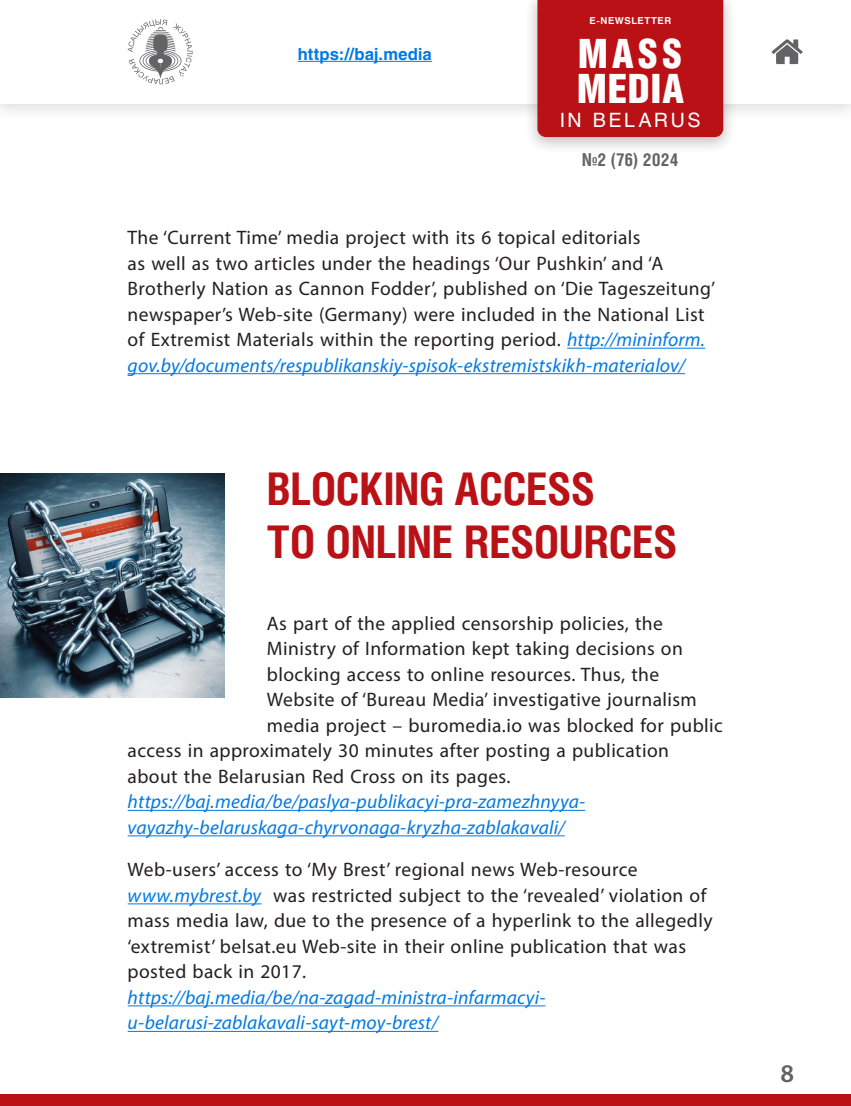
<style>
.page{position:relative;width:851px;height:1106px;background:#fff}
.page>*{position:absolute;margin:0;border:0;box-sizing:border-box;transform-origin:0 0}
.t1{font:700 45px/52.5px "Helios Cond C";letter-spacing:-.005em;color:#b91115}
.t2{font:40.5px/35.2px "Helios Cond Black C";letter-spacing:.025em;color:#fff}
.t3{font:600 25.5px "Myriad Pro";color:#636366}
.t4{font:19.5px/25.5px "Myriad Pro";letter-spacing:.02em;color:#231f20}
.t5{font:italic 19.5px/25.5px "Myriad Pro";letter-spacing:.01em;color:#007ae5}
.t6{font:19.5px "Helios C";letter-spacing:.14em;color:#fff}
.t7{font:700 17.85px "Helios Cond C";color:#636366}
.t8{font:700 16.5px "Helios C";letter-spacing:.005em;color:#007ae5}
.t9{font:700 9.45px "Helios C";letter-spacing:.06em;color:#fff}
.s1{font-style:italic;color:#007ae5}
</style>
<div class="page">
<div style="left:0;top:1094px;width:850px;height:12px;background:#b91115"></div>
<hr style="left:567px;top:348px;width:138px;height:1px;background:#007ae5">
<hr style="left:128px;top:373px;width:557px;height:1px;background:#007ae5">
<hr style="left:128px;top:810px;width:457px;height:1px;background:#007ae5">
<hr style="left:128px;top:835px;width:436px;height:1px;background:#007ae5">
<hr style="left:128px;top:903px;width:133px;height:1px;background:#007ae5">
<hr style="left:128px;top:1005px;width:417px;height:1px;background:#007ae5">
<hr style="left:128px;top:1030px;width:310px;height:1px;background:#007ae5">
<img style="left:0;top:473px;width:224px;height:225px">
<div style="left:0;top:0;width:850px;height:122px;background:#231f20;opacity:.15"></div>
<div style="left:0;top:0;width:850px;height:103px;background:#fff"></div>
<svg style="left:128px;top:19px;width:64px;height:65px"></svg>
<hr style="left:298px;top:61px;width:134px;height:1px;background:#007ae5">
<svg style="left:771px;top:39px;width:31px;height:25px"></svg>
<div style="left:523px;top:0;width:213px;height:155px;background:#231f20;opacity:.25"></div>
<div style="left:537px;top:0;width:186px;height:137px;background:#b91115"></div>
<p class="t8" style="left:298px;top:44px;width:135px">https://baj.media</p>
<p class="t9" style="left:589px;top:15px;width:83px">E-NEWSLETTER</p>
<h2 class="t2" style="left:576px;top:35px;width:109px">MASS<br>MEDIA</h2>
<p class="t6" style="left:560px;top:109px;width:142px">IN BELARUS</p>
<p class="t7" style="left:582px;top:149px;width:98px">№2 (76) 2024</p>
<p class="t4" style="left:128px;top:225px;width:589px">The ‘Current Time’ media project with its 6 topical editorials<br>as well as two articles under the headings ‘Our Pushkin’ and ‘A Brotherly Nation as Cannon Fodder’, published on ‘Die Tageszeitung’ newspaper’s Web-site (Germany) were included in the National List of Extremist Materials within the reporting period. <span class="s1">http://mininform. gov.by/documents/respublikanskiy-spisok-ekstremistskikh-materialov/</span></p>
<h1 class="t1" style="left:267px;top:461px;width:411px">BLOCKING ACCESS<br>TO ONLINE RESOURCES</h1>
<p class="t4" style="left:267px;top:610px;width:397px">As part of the applied censorship policies, the</p>
<p class="t4" style="left:267px;top:636px;width:417px">Ministry of Information kept taking decisions on</p>
<p class="t4" style="left:267px;top:661px;width:393px">blocking access to online resources. Thus, the</p>
<p class="t4" style="left:267px;top:686px;width:431px">Website of ‘Bureau Media’ investigative journalism</p>
<p class="t4" style="left:267px;top:712px;width:457px">media project – buromedia.io was blocked for public</p>
<p class="t4" style="left:128px;top:737px;width:542px">access in approximately 30 minutes after posting a publication</p>
<p class="t4" style="left:128px;top:763px;width:384px">about the Belarusian Red Cross on its pages.</p>
<p class="t5" style="left:128px;top:788px;width:459px">https://baj.media/be/paslya-publikacyi-pra-zamezhnyya&shy;vayazhy-belaruskaga-chyrvonaga-kryzha-zablakavali/</p>
<p class="t4" style="left:128px;top:856px;width:586px">Web-users’ access to ‘My Brest’ regional news Web-resource <span class="s1">www.mybrest.by</span> was restricted subject to the ‘revealed’ violation of mass media law, due to the presence of a hyperlink to the allegedly ‘extremist’ belsat.eu Web-site in their online publication that was posted back in 2017.</p>
<p class="t5" style="left:128px;top:984px;width:419px">https://baj.media/be/na-zagad-ministra-infarmacyi&shy;u-belarusi-zablakavali-sayt-moy-brest/</p>
<h3 class="t3" style="left:780px;top:1057px;width:15px">8</h3>
</div>
